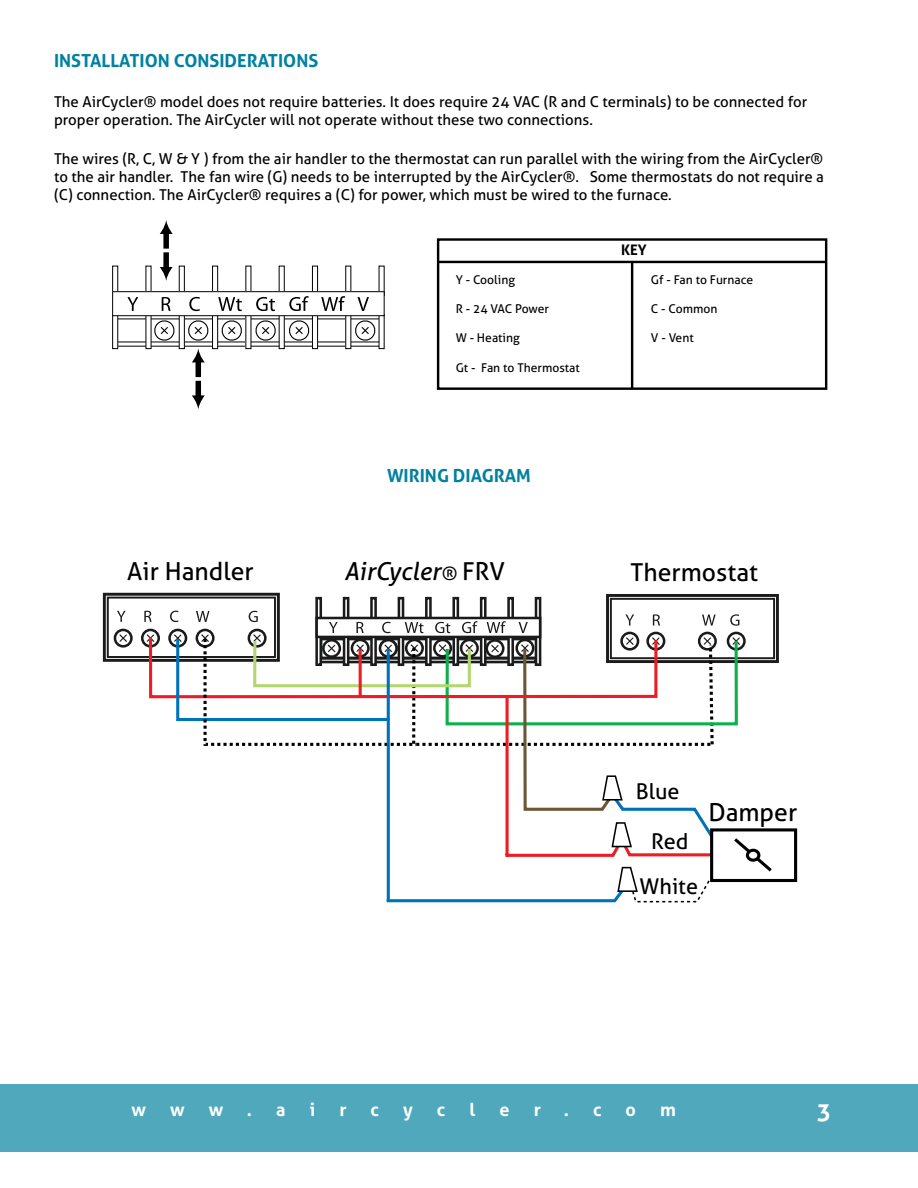
<style>
.page{position:relative;width:918px;height:1188px;background:#fff}
.page>*{position:absolute;margin:0;border:0;box-sizing:border-box;transform-origin:0 0}
.t1{font:24.75px "Aller";color:#000}
.t2{font:italic 24.75px "Aller";color:#000}
.t3{font:700 24px "Aller";color:#fff}
.t4{font:21.6px/45.3px "Aller";color:#000;text-align:center}
.t5{font:700 18px "Aller";color:#0081a0}
.t6{font:700 18px "Aller";color:#fff}
.t7{font:15px/18px "Aller";color:#000}
.t8{font:700 14.55px "Aller";color:#000}
.t9{font:12.15px "Aller";color:#000}
.s1{font-size:18.6px}
.s2{font-style:normal}
</style>
<div class="page">
<div style="left:0;top:1084px;width:918px;height:68px;background:#50a8bd"></div>
<svg style="left:113px;top:315px;width:271px;height:4px"></svg>
<div style="left:112px;top:266px;width:6px;height:30px;border:1px solid #000"></div>
<div style="left:179px;top:266px;width:6px;height:30px;border:1px solid #000"></div>
<div style="left:212px;top:266px;width:6px;height:30px;border:1px solid #000"></div>
<div style="left:279px;top:266px;width:6px;height:30px;border:1px solid #000"></div>
<div style="left:312px;top:266px;width:6px;height:30px;border:1px solid #000"></div>
<div style="left:113px;top:315px;width:5px;height:34px;background:#fff"></div>
<div style="left:112px;top:315px;width:6px;height:34px;border:1px solid #000"></div>
<div style="left:146px;top:315px;width:5px;height:34px;background:#fff"></div>
<div style="left:179px;top:315px;width:5px;height:34px;background:#fff"></div>
<div style="left:179px;top:315px;width:6px;height:34px;border:1px solid #000"></div>
<div style="left:213px;top:315px;width:5px;height:34px;background:#fff"></div>
<div style="left:212px;top:315px;width:6px;height:34px;border:1px solid #000"></div>
<div style="left:246px;top:315px;width:5px;height:34px;background:#fff"></div>
<div style="left:279px;top:315px;width:5px;height:34px;background:#fff"></div>
<div style="left:279px;top:315px;width:6px;height:34px;border:1px solid #000"></div>
<div style="left:312px;top:315px;width:6px;height:34px;background:#fff"></div>
<div style="left:312px;top:315px;width:6px;height:34px;border:1px solid #000"></div>
<div style="left:346px;top:315px;width:5px;height:34px;background:#fff"></div>
<div style="left:379px;top:315px;width:5px;height:34px;background:#fff"></div>
<div style="left:113px;top:292px;width:271px;height:24px;background:#fff"></div>
<div style="left:112px;top:291px;width:273px;height:25px;border:1px solid #000"></div>
<svg style="left:152px;top:318px;width:23px;height:25px"></svg>
<svg style="left:220px;top:318px;width:22px;height:25px"></svg>
<svg style="left:254px;top:318px;width:22px;height:25px"></svg>
<svg style="left:287px;top:318px;width:23px;height:25px"></svg>
<svg style="left:353px;top:318px;width:23px;height:25px"></svg>
<svg style="left:127px;top:297px;width:11px;height:14px"></svg>
<svg style="left:162px;top:297px;width:9px;height:14px"></svg>
<svg style="left:189px;top:297px;width:11px;height:14px"></svg>
<svg style="left:218px;top:297px;width:24px;height:14px"></svg>
<svg style="left:256px;top:297px;width:19px;height:14px"></svg>
<svg style="left:289px;top:296px;width:20px;height:15px"></svg>
<svg style="left:321px;top:296px;width:24px;height:15px"></svg>
<svg style="left:358px;top:297px;width:11px;height:14px"></svg>
<svg style="left:160px;top:220px;width:13px;height:61px"></svg>
<svg style="left:186px;top:318px;width:23px;height:91px"></svg>
<div style="left:437px;top:238px;width:390px;height:152px;border:2px solid #000"></div>
<hr style="left:631px;top:262px;width:2px;height:127px;background:#000">
<hr style="left:438px;top:261px;width:388px;height:2px;background:#000">
<div style="left:103px;top:593px;width:177px;height:69px;border:3px solid #1b1b1b"></div>
<div style="left:107px;top:597px;width:169px;height:61px;border:2px solid #1b1b1b"></div>
<div style="left:606px;top:594px;width:173px;height:69px;border:3px solid #1b1b1b"></div>
<div style="left:610px;top:598px;width:165px;height:61px;border:2px solid #1b1b1b"></div>
<div style="left:315px;top:597px;width:7px;height:69px;border:3px solid #1b1b1b"></div>
<div style="left:535px;top:597px;width:6px;height:69px;border:3px solid #1b1b1b"></div>
<div style="left:343px;top:597px;width:6px;height:69px;border:3px solid #1b1b1b"></div>
<div style="left:480px;top:597px;width:7px;height:69px;border:3px solid #1b1b1b"></div>
<div style="left:507px;top:597px;width:7px;height:69px;border:3px solid #1b1b1b"></div>
<div style="left:425px;top:597px;width:7px;height:69px;border:3px solid #1b1b1b"></div>
<div style="left:452px;top:597px;width:7px;height:69px;border:3px solid #1b1b1b"></div>
<div style="left:370px;top:597px;width:7px;height:69px;border:3px solid #1b1b1b"></div>
<div style="left:398px;top:597px;width:6px;height:69px;border:3px solid #1b1b1b"></div>
<div style="left:141px;top:629px;width:19px;height:19px;border:3px solid #1b1b1b;border-radius:50%"></div>
<div style="left:114px;top:629px;width:19px;height:19px;border:3px solid #1b1b1b;border-radius:50%"></div>
<svg style="left:119px;top:634px;width:8px;height:8px"></svg>
<svg style="left:117px;top:611px;width:9px;height:11px"></svg>
<div style="left:710px;top:828px;width:87px;height:54px;border:3px solid #000"></div>
<svg style="left:144px;top:611px;width:631px;height:292px"></svg>
<p class="t5" style="left:54px;top:50px;width:266px">INSTALLATION CONSIDERATIONS</p>
<p class="t7" style="left:54px;top:93px;width:755px">The AirCycler® model does not require batteries. It does require 24 VAC (R and C terminals) to be connected for proper operation. The AirCycler will not operate without these two connections.</p>
<p class="t7" style="left:54px;top:150px;width:771px;text-align:justify">The wires (R, C, W &amp; Y ) from the air handler to the thermostat can run parallel with the wiring from the AirCycler® to the air handler. The fan wire (G) needs to be interrupted by the AirCycler®. Some thermostats do not require a (C) connection. The AirCycler® requires a (C) for power, which must be wired to the furnace.</p>
<p class="t9" style="left:456px;top:273px;width:61px">Y - Cooling</p>
<p class="t9" style="left:456px;top:302px;width:95px">R - 24 VAC Power</p>
<p class="t9" style="left:456px;top:331px;width:66px">W - Heating</p>
<p class="t9" style="left:456px;top:360px;width:126px">Gt - Fan to Thermostat</p>
<p class="t5" style="left:387px;top:465px;width:145px">WIRING DIAGRAM</p>
<p class="t8" style="left:621px;top:241px;width:27px">KEY</p>
<p class="t9" style="left:651px;top:273px;width:104px">Gf - Fan to Furnace</p>
<p class="t9" style="left:651px;top:302px;width:68px">C - Common</p>
<p class="t9" style="left:651px;top:331px;width:44px">V - Vent</p>
<h1 class="t1" style="left:127px;top:556px;width:128px">Air Handler</h1>
<h1 class="t2" style="left:344px;top:556px;width:162px">AirCycler<span class="s1">®</span> <span class="s2">FRV</span></h1>
<h1 class="t1" style="left:630px;top:557px;width:129px">Thermostat</h1>
<h3 class="t4" style="left:636px;top:769px;width:45px">Blue</h3>
<h3 class="t4" style="left:640px;top:818px;width:60px">Red<br>White</h3>
<h1 class="t1" style="left:708px;top:797px;width:90px">Damper</h1>
<p class="t6" style="left:131px;top:1098px;width:16px">w</p>
<p class="t6" style="left:170px;top:1098px;width:16px">w</p>
<p class="t6" style="left:209px;top:1098px;width:16px">w</p>
<p class="t6" style="left:247px;top:1098px;width:7px">.</p>
<p class="t6" style="left:276px;top:1098px;width:11px">a</p>
<p class="t6" style="left:310px;top:1098px;width:7px">i</p>
<p class="t6" style="left:339px;top:1098px;width:9px">r</p>
<p class="t6" style="left:371px;top:1098px;width:10px">c</p>
<p class="t6" style="left:403px;top:1098px;width:11px">y</p>
<p class="t6" style="left:437px;top:1098px;width:10px">c</p>
<p class="t6" style="left:470px;top:1098px;width:7px">l</p>
<p class="t6" style="left:500px;top:1098px;width:12px">e</p>
<p class="t6" style="left:534px;top:1098px;width:9px">r</p>
<p class="t6" style="left:564px;top:1098px;width:7px">.</p>
<p class="t6" style="left:593px;top:1098px;width:10px">c</p>
<p class="t6" style="left:625px;top:1098px;width:12px">o</p>
<p class="t6" style="left:660px;top:1098px;width:17px">m</p>
<h2 class="t3" style="left:817px;top:1097px;width:16px">3</h2>
</div>
